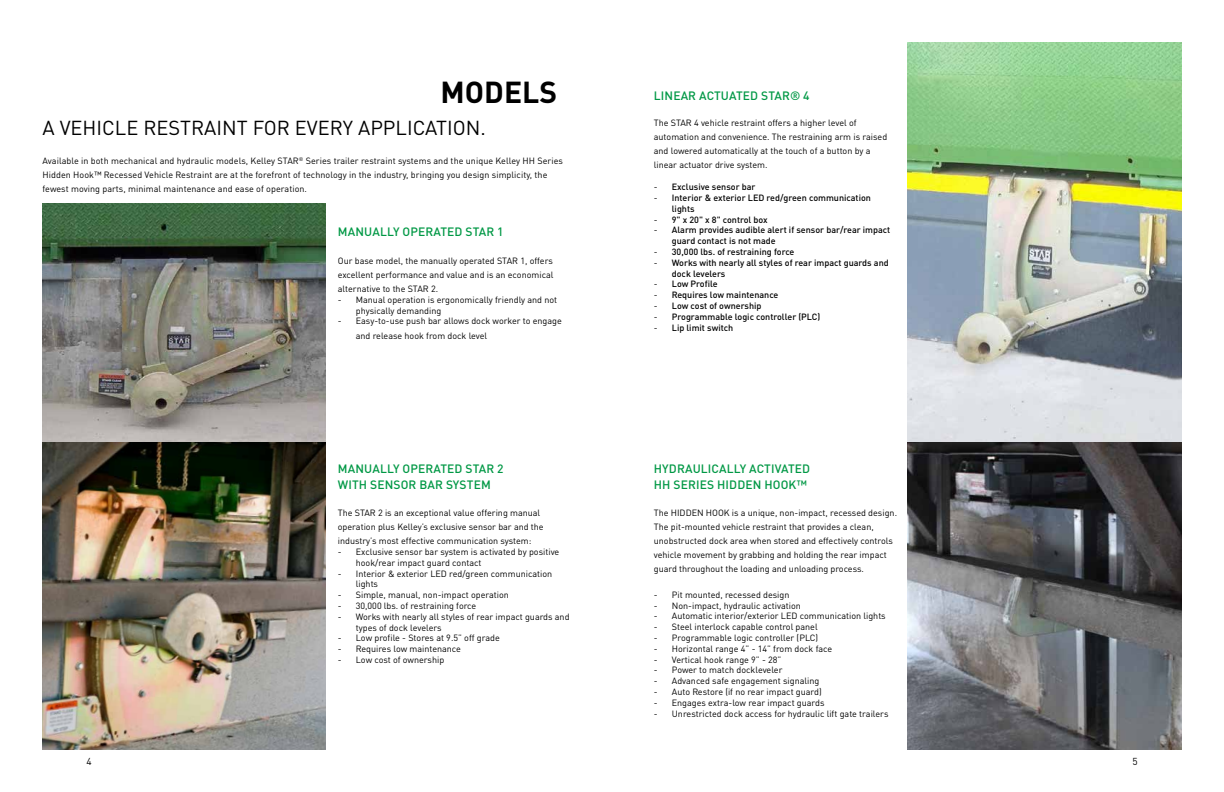
<style>
.page{position:relative;width:1224px;height:792px;background:#fff}
.page>*{position:absolute;margin:0;border:0;box-sizing:border-box;transform-origin:0 0}
.t1{font:700 30px "DIN Pro";color:#000}
.t2{font:20px "DIN Pro";color:#000}
.t3{font:500 12px/16px "DIN Pro";letter-spacing:.01em;color:#009845}
.t4{font:10px "DIN Pro";color:#000}
.t5{font:9px/14px "DIN Pro";color:#000}
.t6{font:500 9px/10.8px "DIN Pro";color:#000}
.s1{font-weight:400}
</style>
<div class="page">
<img style="left:908px;top:43px;width:273px;height:400px">
<img style="left:43px;top:203px;width:283px;height:240px">
<img style="left:43px;top:443px;width:283px;height:306px">
<img style="left:908px;top:443px;width:273px;height:306px">
<h1 class="t1" style="left:441px;top:68px;width:118px">MODELS</h1>
<h2 class="t2" style="left:43px;top:112px;width:445px">A VEHICLE RESTRAINT FOR EVERY APPLICATION.</h2>
<p class="t5" style="left:43px;top:153px;width:522px">Available in both mechanical and hydraulic models, Kelley STAR<sup>®</sup> Series trailer restraint systems and the unique Kelley HH Series<br>Hidden Hook™ Recessed Vehicle Restraint are at the forefront of technology in the industry, bringing you design simplicity, the fewest moving parts, minimal maintenance and ease of operation.</p>
<h3 class="t3" style="left:338px;top:222px;width:167px">MANUALLY OPERATED STAR 1</h3>
<p class="t5" style="left:338px;top:253px;width:217px;text-align:justify">Our base model, the manually operated STAR 1, offers excellent performance and value and is an economical alternative to the STAR 2.</p>
<p class="t5" style="left:356px;top:293px;width:203px;line-height:10.8px;text-indent:-18px">- Manual operation is ergonomically friendly and not physically demanding</p>
<p class="t5" style="left:356px;top:313px;width:208px;line-height:14.4px;text-indent:-18px">- Easy-to-use push bar allows dock worker to engage and release hook from dock level</p>
<h3 class="t3" style="left:654px;top:86px;width:157px">LINEAR ACTUATED STAR® 4</h3>
<p class="t5" style="left:654px;top:115px;width:235px">The STAR 4 vehicle restraint offers a higher level of automation and convenience. The restraining arm is raised and lowered automatically at the touch of a button by a linear actuator drive system.</p>
<p class="t6" style="left:654px;top:181px;width:103px"><span class="s1">-</span> Exclusive sensor bar</p>
<p class="t6" style="left:672px;top:191px;width:201px;text-indent:-18px"><span class="s1">-</span> Interior &amp; exterior LED red/green communication lights</p>
<p class="t6" style="left:654px;top:213px;width:115px"><span class="s1">-</span> 9" x 20" x 8" control box</p>
<p class="t6" style="left:672px;top:224px;width:220px;text-indent:-18px"><span class="s1">-</span> Alarm provides audible alert if sensor bar/rear impact guard contact is not made</p>
<p class="t6" style="left:654px;top:245px;width:142px"><span class="s1">-</span> 30,000 lbs. of restraining force</p>
<p class="t6" style="left:672px;top:256px;width:218px;text-indent:-18px"><span class="s1">-</span> Works with nearly all styles of rear impact guards and dock levelers</p>
<p class="t6" style="left:654px;top:278px;width:65px"><span class="s1">-</span> Low Profile</p>
<p class="t6" style="left:654px;top:289px;width:126px"><span class="s1">-</span> Requires low maintenance</p>
<p class="t6" style="left:654px;top:299px;width:109px"><span class="s1">-</span> Low cost of ownership</p>
<p class="t6" style="left:654px;top:310px;width:168px"><span class="s1">-</span> Programmable logic controller (PLC)</p>
<p class="t6" style="left:654px;top:321px;width:81px"><span class="s1">-</span> Lip limit switch</p>
<h3 class="t3" style="left:338px;top:459px;width:167px">MANUALLY OPERATED STAR 2<br>WITH SENSOR BAR SYSTEM</h3>
<h3 class="t3" style="left:654px;top:459px;width:158px">HYDRAULICALLY ACTIVATED<br>HH SERIES HIDDEN HOOK™</h3>
<p class="t5" style="left:338px;top:505px;width:207px">The STAR 2 is an exceptional value offering manual operation plus Kelley’s exclusive sensor bar and the industry’s most effective communication system:</p>
<p class="t5" style="left:356px;top:546px;width:205px;line-height:10.8px;text-indent:-18px">- Exclusive sensor bar system is activated by positive hook/rear impact guard contact</p>
<p class="t5" style="left:356px;top:567px;width:198px;line-height:10.8px;text-indent:-18px">- Interior &amp; exterior LED red/green communication lights</p>
<p class="t5" style="left:338px;top:587px;width:173px">- Simple, manual, non-impact operation</p>
<p class="t5" style="left:338px;top:598px;width:140px">- 30,000 lbs. of restraining force</p>
<p class="t5" style="left:356px;top:610px;width:215px;line-height:10.8px;text-indent:-18px">- Works with nearly all styles of rear impact guards and types of dock levelers</p>
<p class="t5" style="left:338px;top:630px;width:164px">- Low profile - Stores at 9.5” off grade</p>
<p class="t5" style="left:338px;top:641px;width:125px">- Requires low maintenance</p>
<p class="t5" style="left:338px;top:652px;width:108px">- Low cost of ownership</p>
<p class="t5" style="left:654px;top:505px;width:245px">The HIDDEN HOOK is a unique, non-impact, recessed design.<br>The pit-mounted vehicle restraint that provides a clean, unobstructed dock area when stored and effectively controls vehicle movement by grabbing and holding the rear impact guard throughout the loading and unloading process.</p>
<p class="t5" style="left:654px;top:587px;width:137px">- Pit mounted, recessed design</p>
<p class="t5" style="left:654px;top:598px;width:149px">- Non-impact, hydraulic activation</p>
<p class="t5" style="left:654px;top:608px;width:233px">- Automatic interior/exterior LED communication lights</p>
<p class="t5" style="left:654px;top:619px;width:165px">- Steel interlock capable control panel</p>
<p class="t5" style="left:654px;top:630px;width:166px">- Programmable logic controller (PLC)</p>
<p class="t5" style="left:654px;top:641px;width:180px">- Horizontal range 4” - 14” from dock face</p>
<p class="t5" style="left:654px;top:652px;width:129px">- Vertical hook range 9” - 28”</p>
<p class="t5" style="left:654px;top:662px;width:130px">- Power to match dockleveler</p>
<p class="t5" style="left:654px;top:673px;width:167px">- Advanced safe engagement signaling</p>
<p class="t5" style="left:654px;top:684px;width:169px">- Auto Restore (if no rear impact guard)</p>
<p class="t5" style="left:654px;top:695px;width:172px">- Engages extra-low rear impact guards</p>
<p class="t5" style="left:654px;top:706px;width:236px">- Unrestricted dock access for hydraulic lift gate trailers</p>
<p class="t4" style="left:86px;top:754px;width:7px">4</p>
<p class="t4" style="left:1132px;top:754px;width:7px">5</p>
</div>
